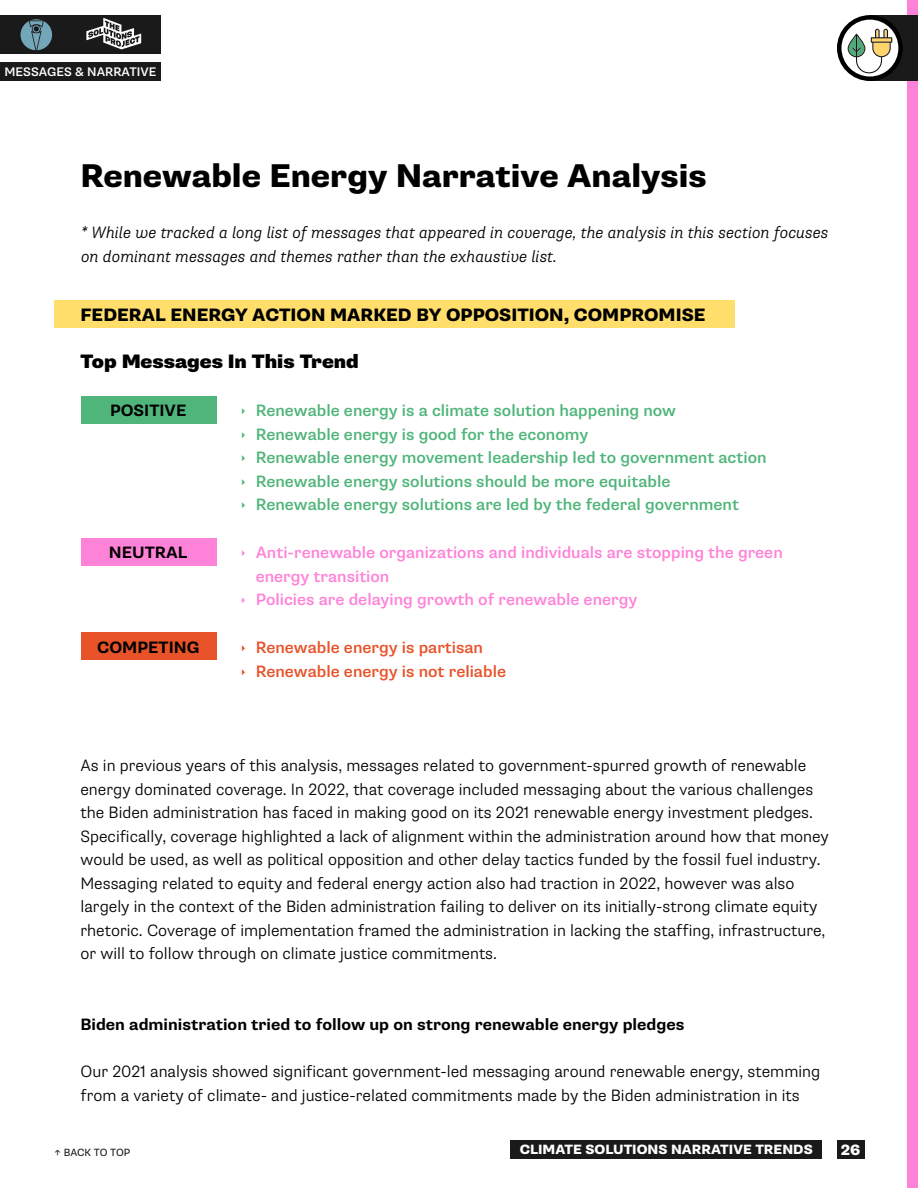
<style>
.page{position:relative;width:918px;height:1188px;background:#fff}
.page>*{position:absolute;margin:0;border:0;box-sizing:border-box;transform-origin:0 0}
.t1{font:800 33px "Supria Sans";color:#000}
.t2{font:900 19.5px "Supria Sans";color:#000}
.t3{font:800 18px "Supria Sans";color:#000}
.t4{font:300 16.5px/23.5px "Supria Sans";color:#000}
.t5{font:500 16.5px/23.5px "Supria Sans";color:#4fb57a}
.t6{font:italic 300 16.5px/24px "Supria Sans";color:#000}
.t7{font:500 16.5px/23.5px "Supria Sans";color:#ff82d9}
.t8{font:700 16.5px "Supria Sans";color:#000}
.t9{font:500 16.5px/23.5px "Supria Sans";color:#e85229}
.t10{font:800 15px "Supria Sans";color:#fff}
.t11{font:800 13.5px "Supria Sans";color:#fff}
.t12{font:500 12.45px "Supria Sans";color:#fff}
.t13{font:10.5px "Supria Sans";letter-spacing:-.005em;color:#1a1a1a}
</style>
<div class="page">
<div style="left:907px;top:0;width:11px;height:1188px;background:#ff82d9"></div>
<div style="left:81px;top:396px;width:136px;height:28px;background:#4fb57a"></div>
<div style="left:54px;top:300px;width:680px;height:28px;background:#ffde6b"></div>
<div style="left:81px;top:538px;width:136px;height:27px;background:#ff82d9"></div>
<div style="left:81px;top:632px;width:136px;height:27px;background:#e85229"></div>
<div style="left:511px;top:1141px;width:311px;height:18px;background:#1a1a1a"></div>
<div style="left:837px;top:1141px;width:27px;height:18px;background:#1a1a1a"></div>
<div style="left:0;top:63px;width:161px;height:18px;background:#1a1a1a"></div>
<div style="left:0;top:15px;width:161px;height:39px;background:#1a1a1a"></div>
<div style="left:21px;top:19px;width:31px;height:31px;background:#73a6b8;border-radius:50%"></div>
<svg style="left:29px;top:20px;width:15px;height:31px"></svg>
<svg style="left:86px;top:18px;width:55px;height:31px"></svg>
<div style="left:870px;top:15px;width:48px;height:66px;background:#1a1a1a"></div>
<svg style="left:839px;top:17px;width:62px;height:62px"></svg>
<svg style="left:848px;top:29px;width:44px;height:44px"></svg>
<div style="left:837px;top:15px;width:66px;height:66px;border:4px solid #000;border-radius:50%"></div>
<p class="t12" style="left:5px;top:64px;width:153px">MESSAGES &amp; NARRATIVE</p>
<h1 class="t1" style="left:80px;top:155px;width:628px">Renewable Energy Narrative Analysis</h1>
<p class="t6" style="left:81px;top:220px;width:749px">* While we tracked a long list of messages that appeared in coverage, the analysis in this section focuses on dominant messages and themes rather than the exhaustive list.</p>
<p class="t3" style="left:80px;top:304px;width:627px">FEDERAL ENERGY ACTION MARKED BY OPPOSITION, COMPROMISE</p>
<p class="t2" style="left:80px;top:349px;width:280px">Top Messages In This Trend</p>
<p class="t8" style="left:110px;top:400px;width:78px">POSITIVE</p>
<p class="t5" style="left:256px;top:399px;width:512px">Renewable energy is a climate solution happening now<br>Renewable energy is good for the economy<br>Renewable energy movement leadership led to government action Renewable energy solutions should be more equitable<br>Renewable energy solutions are led by the federal government</p>
<p class="t8" style="left:109px;top:543px;width:80px">NEUTRAL</p>
<p class="t7" style="left:256px;top:541px;width:529px">Anti-renewable organizations and individuals are stopping the green energy transition<br>Policies are delaying growth of renewable energy</p>
<p class="t8" style="left:97px;top:638px;width:104px">COMPETING</p>
<p class="t9" style="left:256px;top:636px;width:252px">Renewable energy is partisan<br>Renewable energy is not reliable</p>
<p class="t4" style="left:80px;top:754px;width:750px">As in previous years of this analysis, messages related to government-spurred growth of renewable energy dominated coverage. In 2022, that coverage included messaging about the various challenges the Biden administration has faced in making good on its 2021 renewable energy investment pledges.<br>Specifically, coverage highlighted a lack of alignment within the administration around how that money would be used, as well as political opposition and other delay tactics funded by the fossil fuel industry.<br>Messaging related to equity and federal energy action also had traction in 2022, however was also largely in the context of the Biden administration failing to deliver on its initially-strong climate equity rhetoric. Coverage of implementation framed the administration in lacking the staffing, infrastructure, or will to follow through on climate justice commitments.</p>
<p class="t8" style="left:80px;top:1014px;width:605px">Biden administration tried to follow up on strong renewable energy pledges</p>
<p class="t4" style="left:80px;top:1060px;width:741px">Our 2021 analysis showed significant government-led messaging around renewable energy, stemming from a variety of climate- and justice-related commitments made by the Biden administration in its</p>
<p class="t13" style="left:54px;top:1146px;width:78px">↑ BACK TO TOP</p>
<p class="t11" style="left:520px;top:1141px;width:295px">CLIMATE SOLUTIONS NARRATIVE TRENDS</p>
<p class="t10" style="left:841px;top:1141px;width:21px">26</p>
</div>
